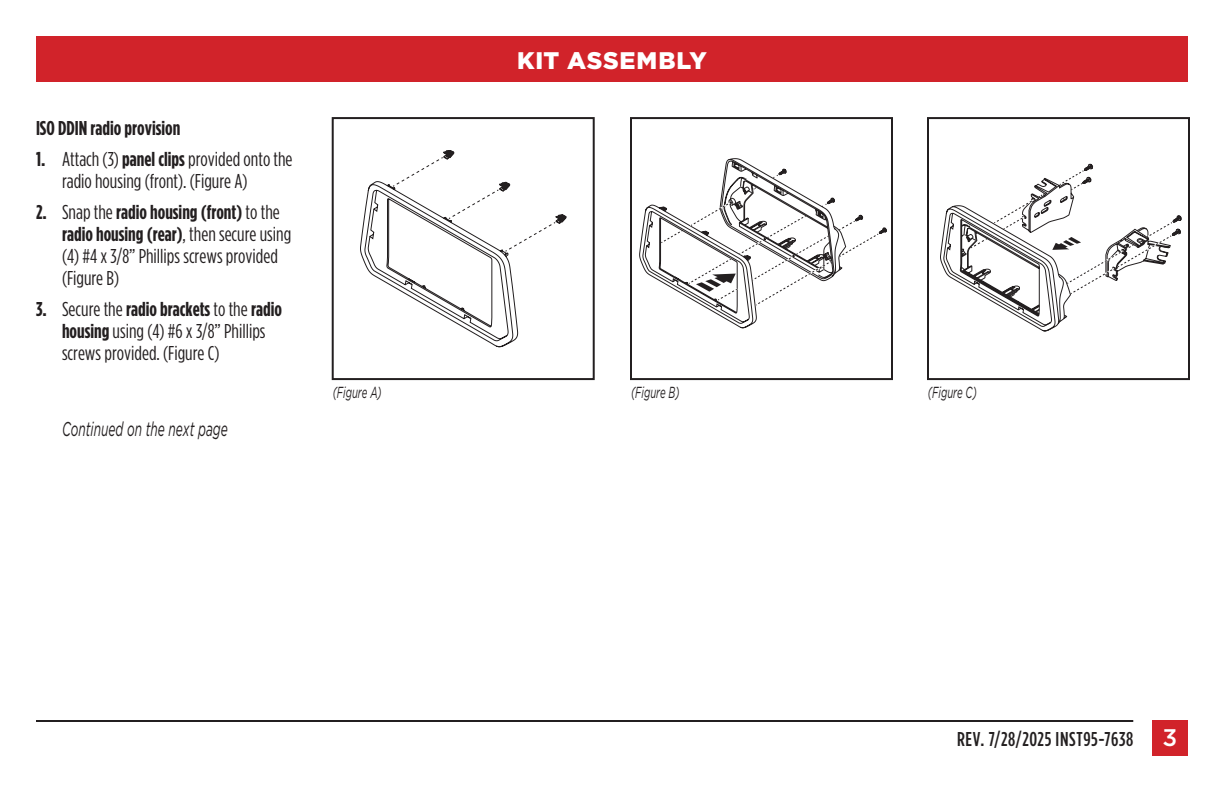
<style>
.page{position:relative;width:1224px;height:792px;background:#fff}
.page>*{position:absolute;margin:0;border:0;box-sizing:border-box;transform-origin:0 0}
.t1{font:900 24px "Gotham";letter-spacing:.03em;color:#fff}
.t2{font:20px/22px "Gotham Condensed";color:#231f20}
.t3{font:500 20px "Gotham Condensed";letter-spacing:.035em;color:#231f20}
.t4{font:italic 20px "Gotham";color:#231f20;scale:.6 1}
.t5{font:700 20px "Gotham Condensed";color:#231f20}
.t6{font:italic 16px "Gotham";color:#231f20;scale:.6 1}
.s1{font-weight:700}
.s2{font-family:"Gotham";font-size:24px;color:#fff}
</style>
<div class="page">
<div style="left:36px;top:36px;width:1152px;height:45px;background:#d1232a"></div>
<hr style="left:36px;top:720px;width:1097px;height:2px;background:#231f20">
<div style="left:1152px;top:720px;width:36px;height:36px;background:#d1232a"></div>
<svg style="left:360px;top:150px;width:206px;height:197px"></svg>
<div style="left:332px;top:117px;width:263px;height:263px;border:2px solid #231f20"></div>
<svg style="left:639px;top:158px;width:248px;height:170px"></svg>
<div style="left:630px;top:117px;width:263px;height:263px;border:2px solid #231f20"></div>
<svg style="left:940px;top:164px;width:242px;height:167px"></svg>
<div style="left:927px;top:117px;width:263px;height:263px;border:2px solid #231f20"></div>
<p class="t5" style="left:36px;top:117px;width:146px">ISO DDIN radio provision</p>
<p class="t2" style="left:62px;top:148px;width:232px;text-indent:-26px"><span class="s1">1.</span> Attach (3) <span class="s1">panel clips</span> provided onto the radio housing (front). (Figure A)</p>
<p class="t2" style="left:62px;top:201px;width:231px;text-indent:-26px"><span class="s1">2.</span> Snap the <span class="s1">radio housing (front)</span> to the <span class="s1">radio housing (rear)</span>, then secure using (4) #4 x 3/8” Phillips screws provided (Figure B)</p>
<p class="t2" style="left:62px;top:298px;width:221px;text-indent:-26px"><span class="s1">3.</span> Secure the <span class="s1">radio brackets</span> to the <span class="s1">radio housing</span> using (4) #6 x 3/8” Phillips screws provided. (Figure C)</p>
<p class="t4" style="left:62px;top:418px;width:278px">Continued on the next page</p>
<p class="t1" style="left:517px;top:47px;width:191px">KIT ASSEMBLY</p>
<p class="t6" style="left:333px;top:383px;width:83px">(Figure A)</p>
<p class="t6" style="left:631px;top:383px;width:83px">(Figure B)</p>
<p class="t6" style="left:928px;top:383px;width:83px">(Figure C)</p>
<p class="t3" style="left:957px;top:728px;width:222px">REV. 7/28/2025 INST95-7638 <span class="s2">3</span></p>
</div>
